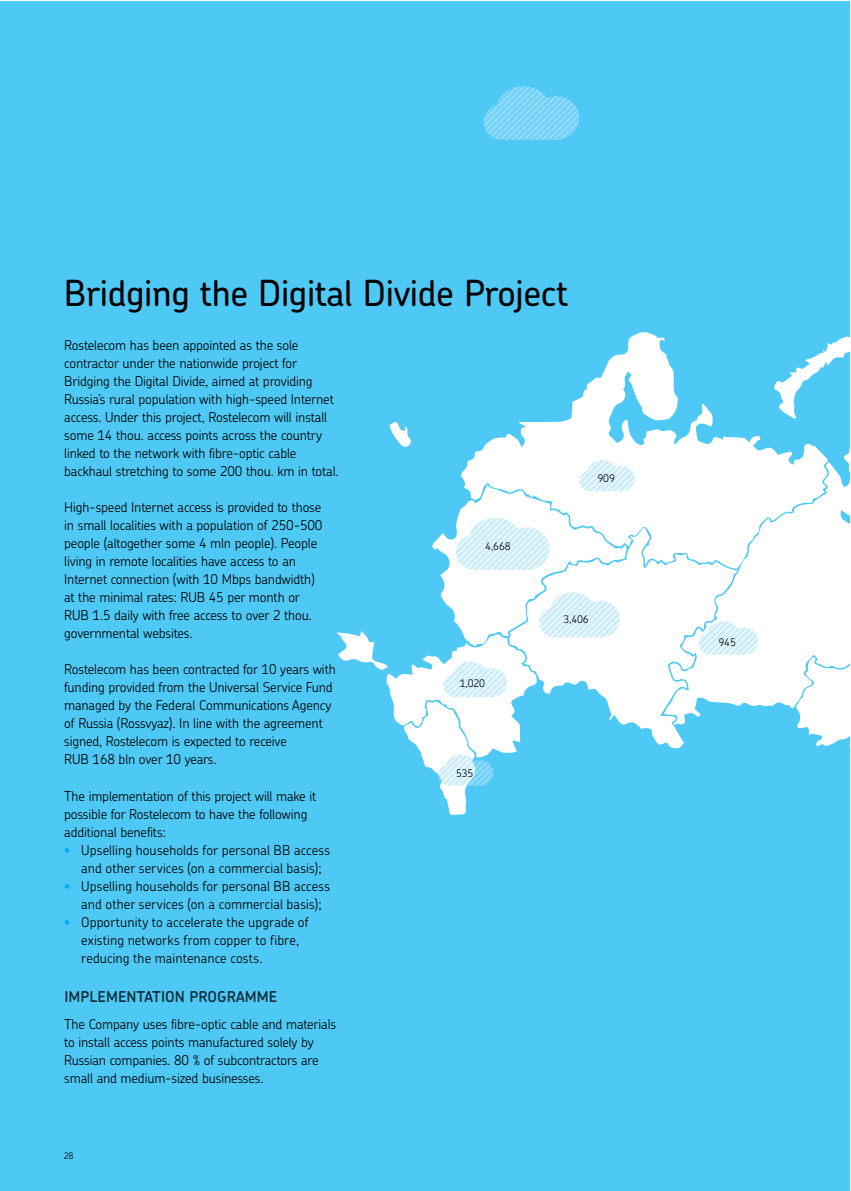
<style>
.page{position:relative;width:851px;height:1191px;background:#fff}
.page>*{position:absolute;margin:0;border:0;box-sizing:border-box;transform-origin:0 0}
.t1{font:500 36px "Chevin Pro";letter-spacing:-.01em;color:#000}
.t2{font:600 15px "Chevin Pro";letter-spacing:.005em;color:#0f2e39}
.t3{font:300 13.5px/18px "Chevin Pro";letter-spacing:-.01em;color:#000}
.t4{font:300 10.5px "Chevin Pro";letter-spacing:-.01em;color:#000}
.t5{font:300 9px "Chevin Pro";color:#000}
.s1{font-weight:600;color:#00aeef}
</style>
<div class="page">
<div style="left:0;top:1px;width:849px;height:1190px;background:#4ec9f5"></div>
<div style="left:737px;top:568px;width:36px;height:139px;background:#fff"></div>
<svg style="left:471px;top:332px;width:302px;height:236px"></svg>
<svg style="left:634px;top:528px;width:103px;height:221px;fill:#fff"></svg>
<svg style="left:773px;top:336px;width:76px;height:411px"></svg>
<svg style="left:389px;top:422px;width:22px;height:25px"></svg>
<svg style="left:698px;top:621px;width:60px;height:33px;background:#ddf3fc"></svg>
<svg style="left:337px;top:460px;width:297px;height:355px"></svg>
<svg style="left:483px;top:86px;width:96px;height:54px"></svg>
<h1 class="t1" style="left:64px;top:269px;width:506px">Bridging the Digital Divide Project</h1>
<p class="t3" style="left:64px;top:336px;width:276px">Rostelecom has been appointed as the sole contractor under the nationwide project for Bridging the Digital Divide, aimed at providing Russia’s rural population with high-speed Internet access. Under this project, Rostelecom will install some 14 thou. access points across the country linked to the network with fibre-optic cable backhaul stretching to some 200 thou. km in total.</p>
<p class="t3" style="left:64px;top:498px;width:260px">High-speed Internet access is provided to those in small localities with a population of 250-500 people (altogether some 4 mln people). People living in remote localities have access to an Internet connection (with 10 Mbps bandwidth) at the minimal rates: RUB 45 per month or RUB 1.5 daily with free access to over 2 thou. governmental websites.</p>
<p class="t3" style="left:64px;top:660px;width:273px">Rostelecom has been contracted for 10 years with funding provided from the Universal Service Fund managed by the Federal Communications Agency of Russia (Rossvyaz). In line with the agreement signed, Rostelecom is expected to receive<br>RUB 168 bln over 10 years.</p>
<p class="t3" style="left:64px;top:786px;width:253px">The implementation of this project will make it possible for Rostelecom to have the following additional benefits:</p>
<p class="t3" style="left:81px;top:840px;width:250px;text-indent:-17px"><span class="s1">•</span> Upselling households for personal BB access and other services (on a commercial basis);</p>
<p class="t3" style="left:81px;top:876px;width:250px;text-indent:-17px"><span class="s1">•</span> Upselling households for personal BB access and other services (on a commercial basis);</p>
<p class="t3" style="left:81px;top:912px;width:229px;text-indent:-17px"><span class="s1">•</span> Opportunity to accelerate the upgrade of existing networks from copper to fibre, reducing the maintenance costs.</p>
<p class="t2" style="left:64px;top:987px;width:214px">IMPLEMENTATION PROGRAMME</p>
<p class="t3" style="left:64px;top:1014px;width:273px">The Company uses fibre-optic cable and materials to install access points manufactured solely by Russian companies. 80 % of subcontractors are small and medium-sized businesses.</p>
<p class="t4" style="left:485px;top:539px;width:27px">4,668</p>
<p class="t4" style="left:459px;top:676px;width:27px">1,020</p>
<p class="t4" style="left:456px;top:766px;width:19px">535</p>
<p class="t4" style="left:597px;top:471px;width:19px">909</p>
<p class="t4" style="left:563px;top:612px;width:27px">3,406</p>
<p class="t5" style="left:64px;top:1149px;width:11px">28</p>
<p class="t4" style="left:718px;top:635px;width:19px">945</p>
</div>
